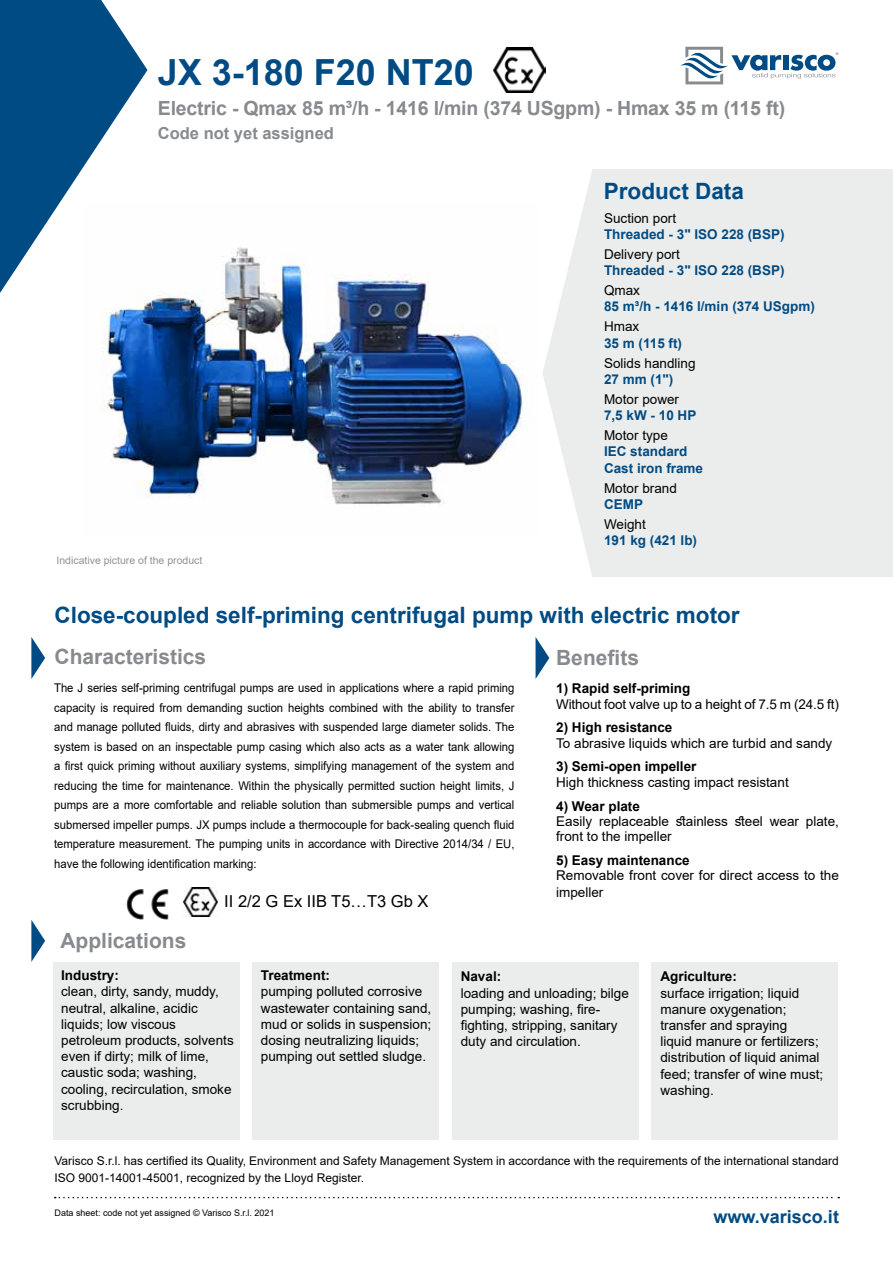
<style>
.page{position:relative;width:893px;height:1263px;background:#fff}
.page>*{position:absolute;margin:0;border:0;box-sizing:border-box;transform-origin:0 0}
.t1{font:700 36px "Arial";color:#004b84}
.t2{font:700 22.5px "Arial";color:#004b84}
.t3{font:700 21px "Arial";color:#878a8e}
.t4{font:700 19.5px "Arial";letter-spacing:-.01em;color:#878a8e}
.t5{font:700 18px "Arial";color:#004b84}
.t6{font:16.5px "Arial";color:#000}
.t7{font:700 16.5px "Arial";color:#878a8e}
.t8{font:13.5px/16.2px "Arial";color:#000}
.t9{font:700 13.5px/16.2px "Arial";color:#004b84}
.t10{font:700 13.5px "Arial";color:#000}
.t11{font:12px/19.5px "Arial";color:#000;text-align:justify;scale:.94 1}
.t12{font:12px/16.5px "Arial";color:#000}
.t13{font:10.5px "Arial";color:#929292}
.t14{font:9px "Arial";color:#000}
</style>
<div class="page">
<div style="left:592px;top:169px;width:301px;height:408px;background:#ebedec"></div>
<svg style="left:543px;top:173px;width:49px;height:401px"></svg>
<svg style="left:31px;top:637px;width:14px;height:42px"></svg>
<svg style="left:31px;top:920px;width:14px;height:42px"></svg>
<svg style="left:536px;top:637px;width:13px;height:41px"></svg>
<svg style="left:0;top:0;width:147px;height:293px"></svg>
<div style="left:53px;top:962px;width:187px;height:177px;background:#ebedec"></div>
<div style="left:252px;top:962px;width:187px;height:177px;background:#ebedec"></div>
<div style="left:452px;top:962px;width:187px;height:177px;background:#ebedec"></div>
<div style="left:651px;top:962px;width:187px;height:177px;background:#ebedec"></div>
<svg style="left:680px;top:47px;width:158px;height:37px"></svg>
<svg style="left:55px;top:1197px;width:784px;height:1px"></svg>
<img style="left:84px;top:205px;width:444px;height:300px">
<img style="left:493px;top:47px;width:53px;height:46px">
<img style="left:184px;top:887px;width:34px;height:30px">
<img style="left:126px;top:889px;width:43px;height:31px">
<h1 class="t1" style="left:158px;top:47px;width:318px">JX 3-180 F20 NT20</h1>
<h3 class="t4" style="left:158px;top:94px;width:629px">Electric - Qmax 85 m³/h - 1416 l/min (374 USgpm) - Hmax 35 m (115 ft)</h3>
<p class="t7" style="left:158px;top:122px;width:178px">Code not yet assigned</p>
<h2 class="t2" style="left:604px;top:175px;width:142px">Product Data</h2>
<p class="t13" style="left:56px;top:553px;width:147px">Indicative picture of the product</p>
<p class="t8" style="left:604px;top:210px;width:74px">Suction port</p>
<p class="t9" style="left:604px;top:226px;width:182px">Threaded - 3" ISO 228 (BSP)</p>
<p class="t8" style="left:604px;top:246px;width:77px">Delivery port</p>
<p class="t9" style="left:604px;top:262px;width:182px">Threaded - 3" ISO 228 (BSP)</p>
<p class="t8" style="left:604px;top:282px;width:38px">Qmax</p>
<p class="t9" style="left:604px;top:299px;width:212px">85 m³/h - 1416 l/min (374 USgpm)</p>
<p class="t8" style="left:604px;top:318px;width:37px">Hmax</p>
<p class="t9" style="left:604px;top:335px;width:80px">35 m (115 ft)</p>
<p class="t8" style="left:604px;top:355px;width:93px">Solids handling</p>
<p class="t9" style="left:604px;top:371px;width:71px">27 mm (1")</p>
<p class="t8" style="left:604px;top:391px;width:77px">Motor power</p>
<p class="t9" style="left:604px;top:407px;width:94px">7,5 kW - 10 HP</p>
<p class="t8" style="left:604px;top:427px;width:65px">Motor type</p>
<p class="t9" style="left:604px;top:444px;width:101px">IEC standard<br>Cast iron frame</p>
<p class="t8" style="left:604px;top:480px;width:74px">Motor brand</p>
<p class="t9" style="left:604px;top:496px;width:41px">CEMP</p>
<p class="t8" style="left:604px;top:516px;width:43px">Weight</p>
<p class="t9" style="left:604px;top:532px;width:95px">191 kg (421 lb)</p>
<h2 class="t2" style="left:55px;top:599px;width:687px">Close-coupled self-priming centrifugal pump with electric motor</h2>
<h3 class="t3" style="left:55px;top:641px;width:153px">Characteristics</h3>
<h3 class="t3" style="left:556px;top:642px;width:84px">Benefits</h3>
<p class="t11" style="left:54px;top:678px;width:491px">The J series self-priming centrifugal pumps are used in applications where a rapid priming capacity is required from demanding suction heights combined with the ability to transfer and manage polluted fluids, dirty and abrasives with suspended large diameter solids. The system is based on an inspectable pump casing which also acts as a water tank allowing a first quick priming without auxiliary systems, simplifying management of the system and reducing the time for maintenance. Within the physically permitted suction height limits, J pumps are a more comfortable and reliable solution than submersible pumps and vertical submersed impeller pumps. JX pumps include a thermocouple for back-sealing quench fluid temperature measurement. The pumping units in accordance with Directive 2014/34 / EU, have the following identification marking:</p>
<p class="t10" style="left:556px;top:679px;width:136px">1) Rapid self-priming</p>
<p class="t8" style="left:556px;top:696px;width:284px">Without foot valve up to a height of 7.5 m (24.5 ft)</p>
<p class="t10" style="left:556px;top:718px;width:118px">2) High resistance</p>
<p class="t8" style="left:556px;top:735px;width:278px">To abrasive liquids which are turbid and sandy</p>
<p class="t10" style="left:556px;top:757px;width:142px">3) Semi-open impeller</p>
<p class="t8" style="left:556px;top:774px;width:234px">High thickness casting impact resistant</p>
<p class="t10" style="left:556px;top:796px;width:85px">4) Wear plate</p>
<p class="t8" style="left:556px;top:813px;width:284px;line-height:15.3px">Easily replaceable stainless steel wear plate, front to the impeller</p>
<p class="t10" style="left:556px;top:851px;width:135px">5) Easy maintenance</p>
<p class="t8" style="left:556px;top:867px;width:284px">Removable front cover for direct access to the impeller</p>
<p class="t6" style="left:224px;top:890px;width:206px">II 2/2 G Ex IIB T5…T3 Gb X</p>
<h3 class="t3" style="left:60px;top:925px;width:128px">Applications</h3>
<p class="t10" style="left:61px;top:966px;width:59px">Industry:</p>
<p class="t8" style="left:61px;top:983px;width:174px">clean, dirty, sandy, muddy, neutral, alkaline, acidic liquids; low viscous petroleum products, solvents even if dirty; milk of lime, caustic soda; washing, cooling, recirculation, smoke scrubbing.</p>
<p class="t10" style="left:261px;top:966px;width:71px">Treatment:</p>
<p class="t8" style="left:261px;top:983px;width:172px">pumping polluted corrosive wastewater containing sand, mud or solids in suspension; dosing neutralizing liquids; pumping out settled sludge.</p>
<p class="t10" style="left:461px;top:967px;width:42px">Naval:</p>
<p class="t8" style="left:461px;top:984px;width:170px">loading and unloading; bilge pumping; washing, fire&shy;fighting, stripping, sanitary duty and circulation.</p>
<p class="t10" style="left:660px;top:967px;width:78px">Agriculture:</p>
<p class="t8" style="left:660px;top:984px;width:164px">surface irrigation; liquid manure oxygenation; transfer and spraying<br>liquid manure or fertilizers; distribution of liquid animal feed; transfer of wine must; washing.</p>
<p class="t12" style="left:55px;top:1152px;width:786px">Varisco S.r.l. has certified its Quality, Environment and Safety Management System in accordance with the requirements of the international standard<br>ISO 9001-14001-45001, recognized by the Lloyd Register.</p>
<p class="t14" style="left:55px;top:1207px;width:222px">Data sheet: code not yet assigned © Varisco S.r.l. 2021</p>
<h3 class="t5" style="left:714px;top:1204px;width:127px">www.varisco.it</h3>
</div>
